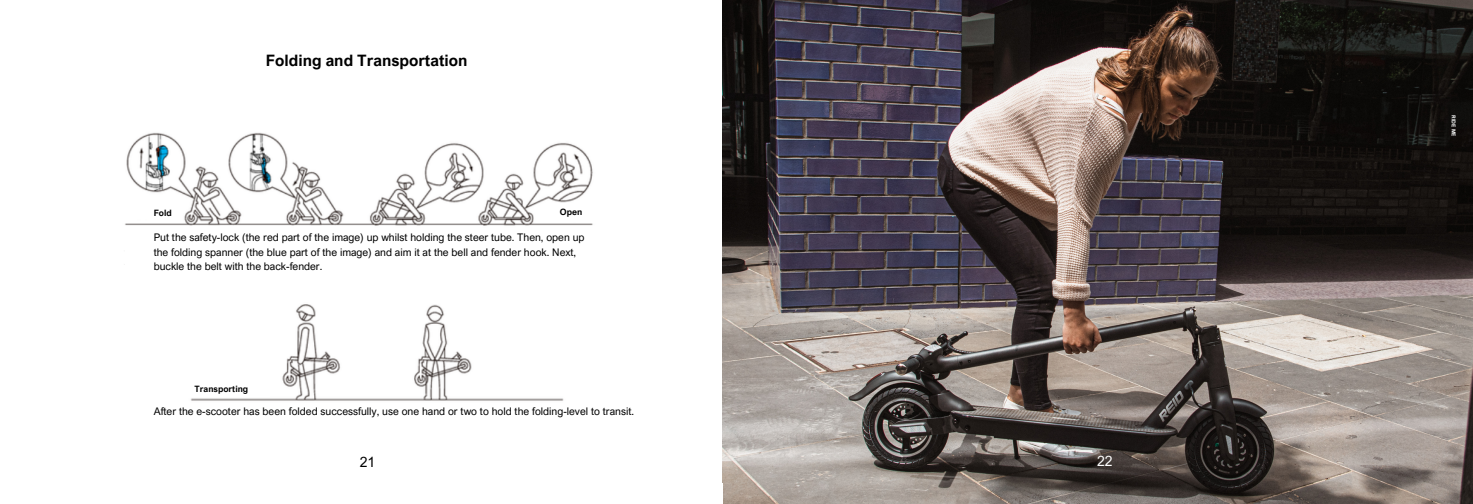
<style>
.page{position:relative;width:1473px;height:504px;background:#fff}
.page>*{position:absolute;margin:0;border:0;box-sizing:border-box;transform-origin:0 0}
.t1{font:700 15.75px "Arial Nova";color:#000}
.t2{font:14px "Arial Nova";color:#000}
.t3{font:14px "Arial Nova";color:#fff}
.t4{font:10.5px/14.4px "Arial Nova";color:#000}
.t5{font:700 8.75px "Arial Nova";color:#000}
.t6{font:700 5.25px "Arial Nova";color:#fff}
</style>
<div class="page">
<img style="left:722px;top:0;width:751px;height:503px">
<img style="left:125px;top:132px;width:468px;height:269px">
<div style="left:556px;top:204px;width:96px;height:17px;background:#fff"></div>
<div style="left:174px;top:379px;width:95px;height:17px;background:#fff"></div>
<p class="t5" style="left:154px;top:208px;width:20px">Fold</p>
<h1 class="t1" style="left:266px;top:50px;width:203px">Folding and Transportation</h1>
<p class="t5" style="left:560px;top:206px;width:24px">Open</p>
<p class="t4" style="left:154px;top:230px;width:432px">Put the safety-lock (the red part of the image) up whilst holding the steer tube. Then, open up the folding spanner (the blue part of the image) and aim it at the bell and fender hook. Next, buckle the belt with the back-fender.</p>
<p class="t5" style="left:195px;top:383px;width:55px">Transporting</p>
<p class="t4" style="left:154px;top:403px;width:482px">After the e-scooter has been folded successfully, use one hand or two to hold the folding-level to transit.</p>
<h2 class="t2" style="left:360px;top:452px;width:17px">21</h2>
<h2 class="t3" style="left:1097px;top:452px;width:17px">22</h2>
<p class="t6" style="left:1456px;top:115px;width:23px;rotate:90deg">RIDE ME</p>
</div>
